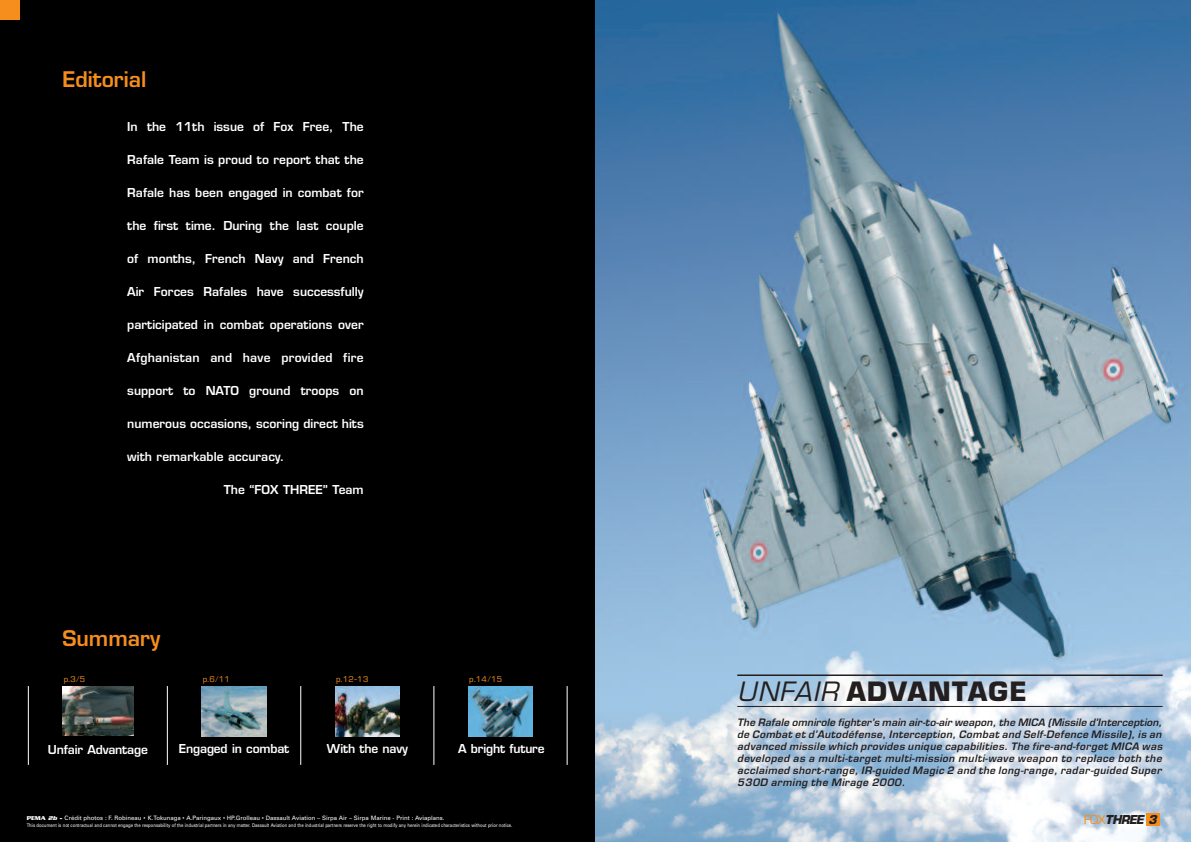
<style>
.page{position:relative;width:1191px;height:842px;background:#fff}
.page>*{position:absolute;margin:0;border:0;box-sizing:border-box;transform-origin:0 0}
.t1{font:700 26px "Eurostile";letter-spacing:.05em;color:#231f20}
.t2{font:600 21px "Eurostile";color:#f68e1e}
.t3{font:600 12px "Eurostile";color:#fff}
.t4{font:600 12px "Eurostile";letter-spacing:.02em;color:#fff}
.t5{font:italic 700 12px "Eurostile";letter-spacing:-.065em;color:#231f20}
.t6{font:italic 600 10px/12px "Eurostile";letter-spacing:.045em;color:#231f20;text-align:justify}
.t7{font:8px "Eurostile Normale";letter-spacing:.045em;color:#f68e1e}
.t8{font:6px "Univers";color:#fff}
.t9{font:5px "Univers";color:#fff;scale:.85 1}
.s1{font-family:"Serpentine";font-weight:700}
.s2{font-family:"Serpentine";font-weight:700;font-style:italic}
.s3{font-weight:400;font-style:italic}
.s4{font-family:"Eurostile Normale";font-weight:400;font-style:normal;font-size:12.2px;color:#f68e1e}
</style>
<div class="page">
<div style="left:0;top:0;width:595px;height:842px;background:#000"></div>
<img style="left:595px;top:0;width:596px;height:842px">
<hr style="left:737px;top:674px;width:425px;height:2px;background:#231f20">
<hr style="left:737px;top:706px;width:425px;height:1px;background:#231f20">
<div style="left:0;top:0;width:20px;height:20px;background:#f68e1e"></div>
<img style="left:63px;top:687px;width:70px;height:49px">
<img style="left:202px;top:687px;width:64px;height:49px">
<img style="left:335px;top:687px;width:64px;height:49px">
<hr style="left:28px;top:686px;width:1px;height:79px;background:#fff">
<hr style="left:300px;top:686px;width:1px;height:79px;background:#fff">
<img style="left:468px;top:687px;width:65px;height:49px">
<hr style="left:567px;top:686px;width:1px;height:79px;background:#fff">
<hr style="left:167px;top:686px;width:1px;height:79px;background:#fff">
<div style="left:1146px;top:814px;width:14px;height:12px;background:#f68e1e"></div>
<hr style="left:433px;top:686px;width:1px;height:79px;background:#fff">
<h2 class="t2" style="left:62px;top:71px;width:86px">Editorial</h2>
<p class="t3" style="left:127px;top:122px;width:238px">In the 11th issue of Fox Free, The</p>
<p class="t3" style="left:127px;top:155px;width:238px">Rafale Team is proud to report that the</p>
<p class="t3" style="left:127px;top:188px;width:238px">Rafale has been engaged in combat for</p>
<p class="t3" style="left:127px;top:221px;width:238px">the first time. During the last couple</p>
<p class="t3" style="left:127px;top:254px;width:238px">of months, French Navy and French</p>
<p class="t3" style="left:127px;top:287px;width:238px">Air Forces Rafales have successfully</p>
<p class="t3" style="left:127px;top:320px;width:238px">participated in combat operations over</p>
<p class="t4" style="left:127px;top:353px;width:238px">Afghanistan and have provided fire</p>
<p class="t3" style="left:127px;top:386px;width:238px">support to NATO ground troops on</p>
<p class="t3" style="left:127px;top:419px;width:238px">numerous occasions, scoring direct hits</p>
<p class="t3" style="left:127px;top:452px;width:158px">with remarkable accuracy.</p>
<p class="t3" style="left:224px;top:485px;width:141px">The “FOX THREE” Team</p>
<h2 class="t2" style="left:62px;top:630px;width:100px">Summary</h2>
<p class="t7" style="left:64px;top:674px;width:23px">p.3/5</p>
<p class="t7" style="left:203px;top:674px;width:29px">p.6/11</p>
<p class="t3" style="left:48px;top:745px;width:101px">Unfair Advantage</p>
<p class="t3" style="left:179px;top:744px;width:112px">Engaged in combat</p>
<p class="t7" style="left:336px;top:674px;width:34px">p.12-13</p>
<p class="t3" style="left:327px;top:744px;width:83px">With the navy</p>
<p class="t7" style="left:469px;top:674px;width:35px">p.14/15</p>
<p class="t3" style="left:458px;top:744px;width:88px">A bright future</p>
<p class="t8" style="left:27px;top:815px;width:419px"><span class="s1">PEMA</span> <span class="s2">2b -</span> Crédit photos : F. Robineau • K.Tokunaga • A.Paringaux • HP.Grolleau • Dassault Aviation – Sirpa Air – Sirpa Marine - Print : Aviaplans.</p>
<p class="t9" style="left:27px;top:823px;width:573px">This document is not contractual and cannot engage the responsability of the industrial partners in any matter. Dassault Aviation and the industrial partners reserve the right to modify any herein indicated characteristics without prior notice.</p>
<h1 class="t1" style="left:737px;top:681px;width:291px"><span class="s3">UNFAIR</span> ADVANTAGE</h1>
<p class="t6" style="left:737px;top:717px;width:426px">The Rafale omnirole fighter’s main air-to-air weapon, the MICA (Missile d’Interception, de Combat et d’Autodéfense, Interception, Combat and Self-Defence Missile), is an advanced missile which provides unique capabilities. The fire-and-forget MICA was developed as a multi-target multi-mission multi-wave weapon to replace both the acclaimed short-range, IR-guided Magic 2 and the long-range, radar-guided Super 530D arming the Mirage 2000.</p>
<p class="t5" style="left:1083px;top:815px;width:75px"><span class="s4">FOX</span>THREE 3</p>
</div>
